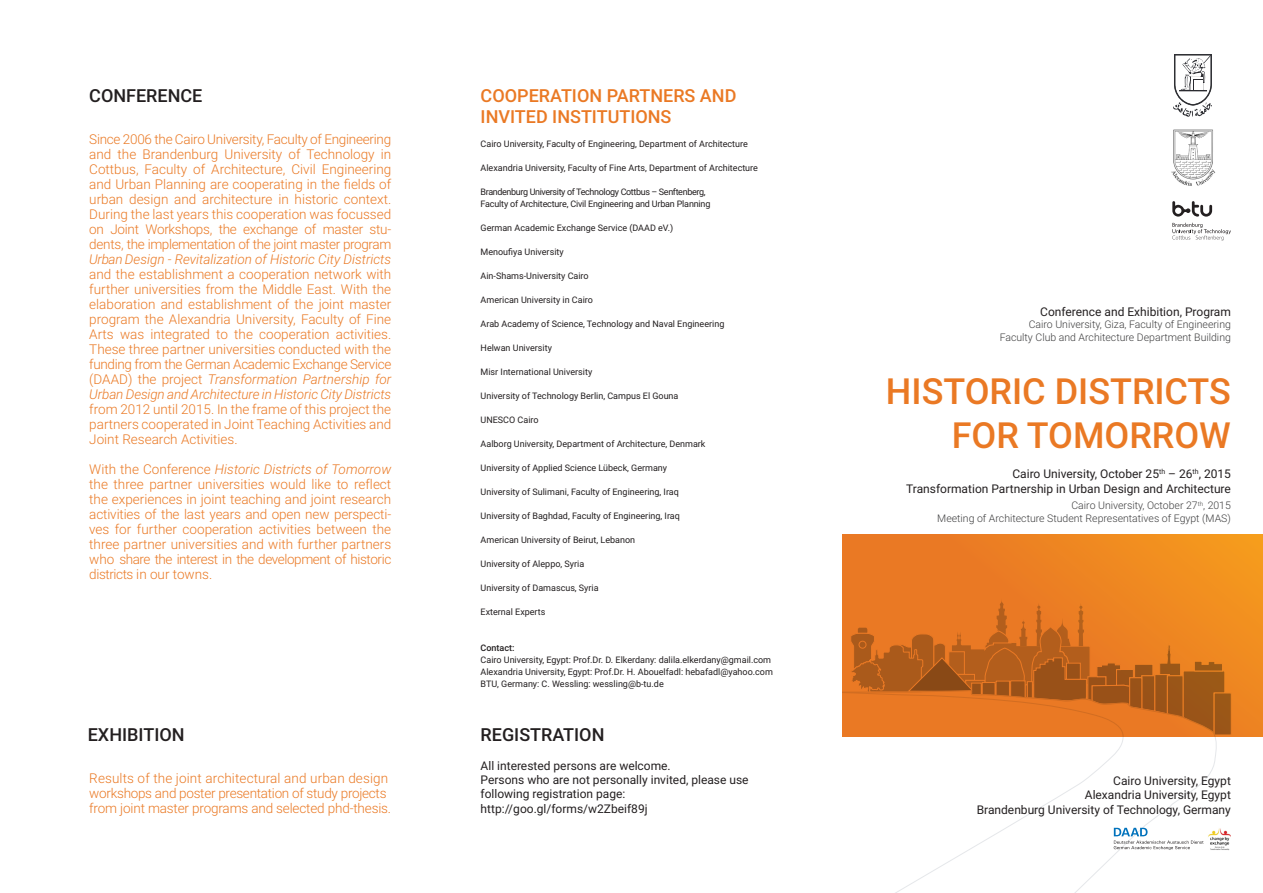
<style>
.page{position:relative;width:1263px;height:893px;background:#fff}
.page>*{position:absolute;margin:0;border:0;box-sizing:border-box;transform-origin:0 0}
.t1{font:500 36px/43.2px "Roboto";color:#ea7924;text-align:right}
.t2{font:500 18px/21.6px "Roboto";color:#ea7924}
.t3{font:500 18px "Roboto";color:#231f20}
.t4{font:300 13.5px/15px "Roboto";letter-spacing:-.01em;color:#ea7924;text-align:justify}
.t5{font:12px/14.4px "Roboto";color:#231f20;text-align:right}
.t6{font:300 10.5px/12.6px "Roboto";color:#3e3e3f;text-align:right}
.t7{font:9px "Roboto";color:#231f20}
.t8{font:9px "Roboto";letter-spacing:-.02em;color:#231f20}
.t9{font:9px "Roboto";letter-spacing:-.04em;color:#231f20}
.t10{font:500 9px "Roboto";color:#231f20}
.s1{font-style:italic}
</style>
<div class="page">
<svg style="left:842px;top:535px;width:421px;height:202px;background:#ee8421"></svg>
<div style="left:1214px;top:693px;width:17px;height:42px;background:#9b5717"></div>
<svg style="left:850px;top:598px;width:375px;height:96px;background:#cf6f1f"></svg>
<svg style="left:842px;top:690px;width:375px;height:203px"></svg>
<svg style="left:1114px;top:828px;width:89px;height:22px"></svg>
<img style="left:1208px;top:828px;width:23px;height:22px">
<svg style="left:1173px;top:54px;width:39px;height:63px"></svg>
<svg style="left:1172px;top:201px;width:40px;height:16px"></svg>
<svg style="left:1172px;top:223px;width:59px;height:17px"></svg>
<img style="left:1171px;top:129px;width:45px;height:57px">
<p class="t3" style="left:89px;top:83px;width:115px">CONFERENCE</p>
<p class="t2" style="left:481px;top:84px;width:257px">COOPERATION PARTNERS AND<br>INVITED INSTITUTIONS</p>
<p class="t7" style="left:481px;top:138px;width:269px">Cairo University, Faculty of Engineering, Department of Architecture</p>
<p class="t7" style="left:481px;top:162px;width:279px">Alexandria University, Faculty of Fine Arts, Department of Architecture</p>
<p class="t9" style="left:481px;top:186px;width:226px">Brandenburg University of Technology Cottbus – Senftenberg,</p>
<p class="t8" style="left:481px;top:198px;width:231px">Faculty of Architecture, Civil Engineering and Urban Planning</p>
<p class="t7" style="left:481px;top:222px;width:194px">German Academic Exchange Service (DAAD eV.)</p>
<p class="t7" style="left:481px;top:246px;width:85px">Menoufiya University</p>
<p class="t7" style="left:481px;top:270px;width:110px">Ain-Shams-University Cairo</p>
<p class="t7" style="left:481px;top:294px;width:114px">American University in Cairo</p>
<p class="t7" style="left:481px;top:318px;width:245px">Arab Academy of Science, Technology and Naval Engineering</p>
<p class="t7" style="left:481px;top:342px;width:73px">Helwan University</p>
<p class="t7" style="left:481px;top:366px;width:113px">Misr International University</p>
<p class="t7" style="left:481px;top:390px;width:199px">University of Technology Berlin, Campus El Gouna</p>
<p class="t7" style="left:481px;top:414px;width:60px">UNESCO Cairo</p>
<p class="t7" style="left:481px;top:438px;width:226px">Aalborg University, Department of Architecture, Denmark</p>
<p class="t7" style="left:481px;top:462px;width:188px">University of Applied Science Lübeck, Germany</p>
<p class="t7" style="left:481px;top:486px;width:200px">University of Sulimani, Faculty of Engineering, Iraq</p>
<p class="t7" style="left:481px;top:510px;width:201px">University of Baghdad, Faculty of Engineering, Iraq</p>
<p class="t7" style="left:481px;top:534px;width:156px">American University of Beirut, Lebanon</p>
<p class="t7" style="left:481px;top:558px;width:105px">University of Aleppo, Syria</p>
<p class="t7" style="left:481px;top:582px;width:120px">University of Damascus, Syria</p>
<p class="t7" style="left:481px;top:606px;width:66px">External Experts</p>
<p class="t10" style="left:481px;top:642px;width:35px">Contact:</p>
<p class="t7" style="left:481px;top:654px;width:292px">Cairo University, Egypt: Prof.Dr. D. Elkerdany: dalila.elkerdany@gmail.com</p>
<p class="t7" style="left:481px;top:666px;width:294px">Alexandria University, Egypt: Prof.Dr. H. Abouelfadl: hebafadl@yahoo.com</p>
<p class="t7" style="left:481px;top:678px;width:185px">BTU, Germany: C. Wessling: wessling@b-tu.de</p>
<p class="t4" style="left:89px;top:131px;width:304px">Since 2006 the Cairo University, Faculty of Engineering and the Brandenburg University of Technology in Cottbus, Faculty of Architecture, Civil Engineering and Urban Planning are cooperating in the fields of urban design and architecture in historic context.<br>During the last years this cooperation was focussed on Joint Workshops, the exchange of master stu&shy;dents, the implementation of the joint master program <span class="s1">Urban Design - Revitalization of Historic City Districts </span>and the establishment a cooperation network with further universities from the Middle East. With the elaboration and establishment of the joint master program the Alexandria University, Faculty of Fine Arts was integrated to the cooperation activities.<br>These three partner universities conducted with the funding from the German Academic Exchange Service (DAAD) the project <span class="s1">Transformation Partnership for Urban Design and Architecture in Historic City Districts </span>from 2012 until 2015. In the frame of this project the partners cooperated in Joint Teaching Activities and Joint Research Activities.</p>
<p class="t4" style="left:89px;top:461px;width:303px">With the Conference <span class="s1">Historic Districts of Tomorrow </span>the three partner universities would like to reflect the experiences in joint teaching and joint research activities of the last years and open new perspecti&shy;ves for further cooperation activities between the three partner universities and with further partners who share the interest in the development of historic districts in our towns.</p>
<p class="t3" style="left:88px;top:722px;width:98px">EXHIBITION</p>
<p class="t4" style="left:89px;top:770px;width:303px;text-align:left">Results of the joint architectural and urban design workshops and poster presentation of study projects from joint master programs and selected phd-thesis.</p>
<p class="t3" style="left:481px;top:722px;width:125px">REGISTRATION</p>
<p class="t5" style="left:481px;top:758px;width:192px">All interested persons are welcome.</p>
<p class="t5" style="left:481px;top:772px;width:270px;text-align:left">Persons who are not personally invited, please use following registration page:</p>
<p class="t5" style="left:481px;top:801px;width:169px">http://goo.gl/forms/w2Zbeif89j</p>
<p class="t5" style="left:1040px;top:304px;width:192px">Conference and Exhibition, Program</p>
<p class="t6" style="left:1029px;top:318px;width:204px">Cairo University, Giza, Faculty of Engineering</p>
<p class="t6" style="left:1000px;top:330px;width:233px">Faculty Club and Architecture Department Building</p>
<p class="t1" style="left:886px;top:369px;width:346px">HISTORIC DISTRICTS<br>FOR TOMORROW</p>
<p class="t5" style="left:1012px;top:467px;width:220px">Cairo University, October 25<sup>th</sup> – 26<sup>th</sup>, 2015</p>
<p class="t5" style="left:906px;top:481px;width:326px">Transformation Partnership in Urban Design and Architecture</p>
<p class="t6" style="left:937px;top:499px;width:295px">Cairo University, October 27<sup>th</sup>, 2015<br>Meeting of Architecture Student Representatives of Egypt (MAS)</p>
<p class="t5" style="left:1085px;top:773px;width:148px">Cairo University, Egypt<br>Alexandria University, Egypt</p>
<p class="t5" style="left:977px;top:802px;width:256px">Brandenburg University of Technology, Germany</p>
</div>
